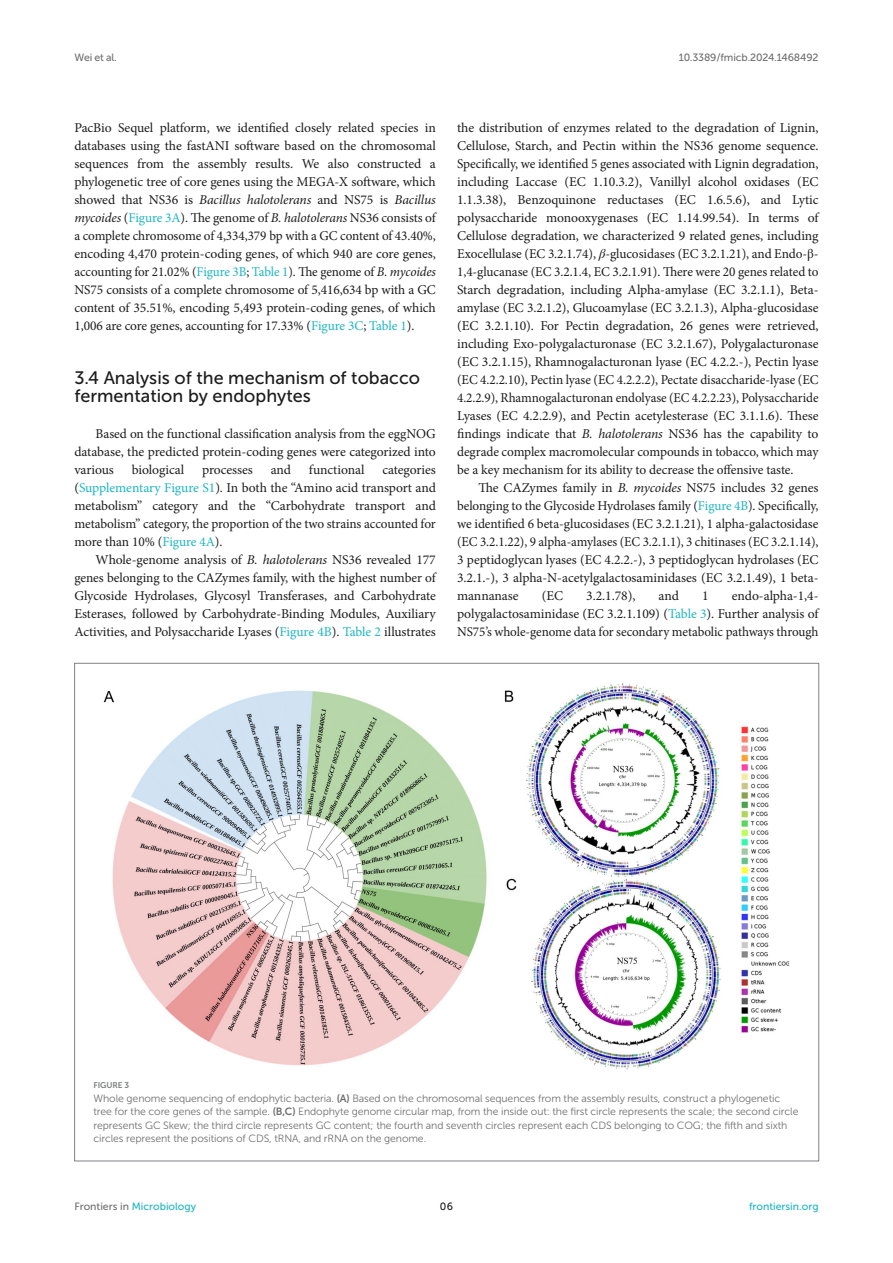
<style>
.page{position:relative;width:893px;height:1263px;background:#fff}
.page>*{position:absolute;margin:0;border:0;box-sizing:border-box;transform-origin:0 0}
.HEAD_2{font:18px/18px "Museo Sans 500";color:#1b1c1b}
.TEXT{font:13.5px/18px "Minion Pro";letter-spacing:-.005em;color:#1b1c1b;text-align:justify}
.FIG_LEG{font:10.5px/13.5px "Museo Sans 300";letter-spacing:-.01em;color:#706f70}
.t1{font:10.5px "Museo Sans 500";color:#1db5c3}
.t2{font:10.5px "Museo Sans 500";letter-spacing:-.015em;color:#706f70}
.t3{font:10.5px "Museo Sans 500";color:#1b1c1b}
.FIG_HD{font:8.25px "Museo Sans 700";letter-spacing:-.01em;color:#7e7f7f}
.s1{font-style:italic}
.s2{color:#1db5c3}
.s3{font-family:"STIX General";font-style:italic}
.s4{font-family:"STIX General"}
.s5{font-family:"Museo Sans 700"}
.s6{color:#706f70}
</style>
<div class="page">
<img style="left:103px;top:683px;width:687px;height:386px">
<p class="t2" style="left:74px;top:51px;width:44px">Wei et al.</p>
<p class="t2" style="left:679px;top:51px;width:141px">10.3389/fmicb.2024.1468492</p>
<p class="TEXT" style="left:74px;top:119px;width:363px">PacBio Sequel platform, we identified closely related species in databases using the fastANI software based on the chromosomal sequences from the assembly results. We also constructed a phylogenetic tree of core genes using the MEGA-X software, which showed that NS36 is <span class="s1">Bacillus halotolerans</span> and NS75 is <span class="s1">Bacillus mycoides</span> (<span class="s2">Figure 3A</span>). The genome of <span class="s1">B. halotolerans</span> NS36 consists of a complete chromosome of 4,334,379 bp with a GC content of 43.40%, encoding 4,470 protein-coding genes, of which 940 are core genes, accounting for 21.02% (<span class="s2">Figure 3B</span>; <span class="s2">Table 1</span>). The genome of <span class="s1">B. mycoides </span>NS75 consists of a complete chromosome of 5,416,634 bp with a GC content of 35.51%, encoding 5,493 protein-coding genes, of which 1,006 are core genes, accounting for 17.33% (<span class="s2">Figure 3C</span>; <span class="s2">Table 1</span>).</p>
<p class="HEAD_2" style="left:74px;top:369px;width:347px">3.4 Analysis of the mechanism of tobacco fermentation by endophytes</p>
<p class="TEXT" style="left:74px;top:425px;width:363px;text-indent:21px">Based on the functional classification analysis from the eggNOG database, the predicted protein-coding genes were categorized into various</p>
<p class="TEXT" style="left:132px;top:461px;width:54px">biological</p>
<p class="TEXT" style="left:202px;top:461px;width:52px">processes</p>
<p class="TEXT" style="left:271px;top:461px;width:22px">and</p>
<p class="TEXT" style="left:309px;top:461px;width:57px">functional</p>
<p class="TEXT" style="left:74px;top:461px;width:363px;text-indent:308px">categories (<span class="s2">Supplementary Figure S1</span>). In both the “Amino acid transport and metabolism” category and the “Carbohydrate transport and metabolism” category, the proportion of the two strains accounted for more than 10% (<span class="s2">Figure 4A</span>).</p>
<p class="TEXT" style="left:74px;top:551px;width:363px;text-indent:21px">Whole-genome analysis of <span class="s1">B. halotolerans</span> NS36 revealed 177 genes belonging to the CAZymes family, with the highest number of Glycoside Hydrolases, Glycosyl Transferases, and Carbohydrate Esterases, followed by Carbohydrate-Binding Modules, Auxiliary Activities, and Polysaccharide Lyases (<span class="s2">Figure 4B</span>). <span class="s2">Table 2</span> illustrates</p>
<p class="TEXT" style="left:457px;top:119px;width:363px">the distribution of enzymes related to the degradation of Lignin, Cellulose, Starch, and Pectin within the NS36 genome sequence.<br>Specifically, we identified 5 genes associated with Lignin degradation, including Laccase (EC 1.10.3.2), Vanillyl alcohol oxidases (EC 1.1.3.38), Benzoquinone reductases (EC 1.6.5.6), and Lytic polysaccharide monooxygenases (EC 1.14.99.54). In terms of Cellulose degradation, we characterized 9 related genes, including Exocellulase (EC 3.2.1.74), <span class="s3">β</span>-glucosidases (EC 3.2.1.21), and Endo-<span class="s4">β</span>-1,4-glucanase (EC 3.2.1.4, EC 3.2.1.91). There were 20 genes related to Starch degradation, including Alpha-amylase (EC 3.2.1.1), Beta&shy;amylase (EC 3.2.1.2), Glucoamylase (EC 3.2.1.3), Alpha-glucosidase (EC 3.2.1.10). For Pectin degradation, 26 genes were retrieved, including Exo-polygalacturonase (EC 3.2.1.67), Polygalacturonase (EC 3.2.1.15), Rhamnogalacturonan lyase (EC 4.2.2.-), Pectin lyase (EC 4.2.2.10), Pectin lyase (EC 4.2.2.2), Pectate disaccharide-lyase (EC 4.2.2.9), Rhamnogalacturonan endolyase (EC 4.2.2.23), Polysaccharide Lyases (EC 4.2.2.9), and Pectin acetylesterase (EC 3.1.1.6). These findings indicate that <span class="s1">B. halotolerans</span> NS36 has the capability to degrade complex macromolecular compounds in tobacco, which may be a key mechanism for its ability to decrease the offensive taste.</p>
<p class="TEXT" style="left:457px;top:479px;width:363px;text-indent:21px">The CAZymes family in <span class="s1">B. mycoides</span> NS75 includes 32 genes belonging to the Glycoside Hydrolases family (<span class="s2">Figure 4B</span>). Specifically, we identified 6 beta-glucosidases (EC 3.2.1.21), 1 alpha-galactosidase (EC 3.2.1.22), 9 alpha-amylases (EC 3.2.1.1), 3 chitinases (EC 3.2.1.14), 3 peptidoglycan lyases (EC 4.2.2.-), 3 peptidoglycan hydrolases (EC 3.2.1.-), 3 alpha-N-acetylgalactosaminidases (EC 3.2.1.49), 1 beta&shy;mannanase</p>
<p class="TEXT" style="left:457px;top:587px;width:363px;text-indent:275px">endo-alpha-1,4- polygalactosaminidase (EC 3.2.1.109) (<span class="s2">Table 3</span>). Further analysis of NS75’s whole-genome data for secondary metabolic pathways through</p>
<p class="TEXT" style="left:542px;top:587px;width:23px">(EC</p>
<p class="TEXT" style="left:586px;top:587px;width:51px">3.2.1.78),</p>
<p class="TEXT" style="left:659px;top:587px;width:22px">and</p>
<p class="TEXT" style="left:702px;top:587px;width:8px">1</p>
<p class="FIG_HD" style="left:94px;top:1080px;width:37px">FIGURE 3</p>
<p class="FIG_LEG" style="left:94px;top:1091px;width:706px">Whole genome sequencing of endophytic bacteria. <span class="s5">(A)</span> Based on the chromosomal sequences from the assembly results, construct a phylogenetic tree for the core genes of the sample. <span class="s5">(B,C)</span> Endophyte genome circular map, from the inside out: the first circle represents the scale; the second circle represents GC Skew; the third circle represents GC content; the fourth and seventh circles represent each CDS belonging to COG; the fifth and sixth circles represent the positions of CDS, tRNA, and rRNA on the genome.</p>
<p class="t1" style="left:74px;top:1200px;width:123px"><span class="s6">Frontiers in</span> Microbiology</p>
<p class="t3" style="left:440px;top:1200px;width:15px">06</p>
<p class="t1" style="left:749px;top:1200px;width:71px">frontiersin.org</p>
</div>
